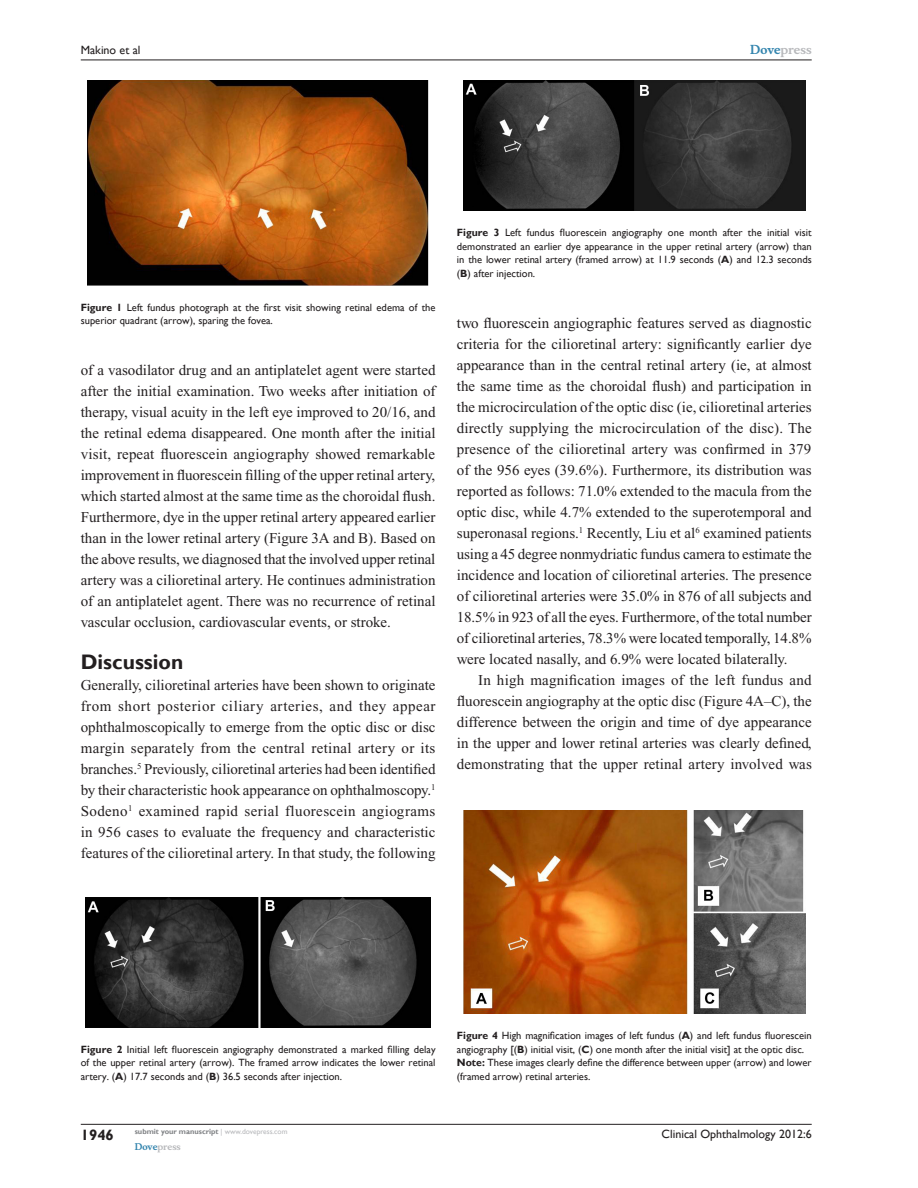
<style>
.page{position:relative;width:918px;height:1188px;background:#fff}
.page>*{position:absolute;margin:0;border:0;box-sizing:border-box;transform-origin:0 0}
.t1{font:700 21px "Gill Sans";color:#231f20}
.TxF{font:15px/21px "Times New Roman";color:#231f20;text-align:justify}
.Tx{font:15px/21px "Times New Roman";letter-spacing:.01em;color:#231f20;text-align:justify}
.RunFolio-V{font:700 15px "Gill Sans";color:#231f20}
.RunF-V{font:12px "Gill Sans";color:#231f20}
.RunH-V{font:12px "Gill Sans";color:#231f20}
.RunH-Brand-V{font:700 12px "Musee";color:#b8b9bc}
.FC{font:10.5px/13.5px "Gill Sans";color:#231f20}
.FigSNRI{font:10.5px/13.5px "Gill Sans";color:#231f20}
.RunF-Brand-V{font:700 9px "Musee";color:#b8b9bc}
.RunF-SubmityourMS-V{font:700 7.5px "Gill Sans";color:#808285}
.s1{color:#3485ae}
.s2{font-weight:700}
.s3{font-weight:400;color:#b8b9bc}
</style>
<div class="page">
<img style="left:87px;top:81px;width:342px;height:204px">
<img style="left:85px;top:898px;width:346px;height:129px">
<img style="left:463px;top:81px;width:342px;height:130px">
<img style="left:463px;top:810px;width:342px;height:204px">
<hr style="left:81px;top:1124px;width:731px;height:1px;background:#231f20">
<hr style="left:81px;top:60px;width:731px;height:1px;background:#231f20">
<p class="RunH-V" style="left:81px;top:43px;width:61px">Makino et al</p>
<p class="RunH-Brand-V" style="left:750px;top:43px;width:63px"><span class="s1">Dove</span>press</p>
<p class="FC" style="left:81px;top:300px;width:356px"><span class="s2">Figure 1</span> Left fundus photograph at the first visit showing retinal edema of the superior quadrant (arrow), sparing the fovea.</p>
<p class="TxF" style="left:81px;top:360px;width:356px">of a vasodilator drug and an antiplatelet agent were started after the initial examination. Two weeks after initiation of therapy, visual acuity in the left eye improved to 20/16, and the retinal edema disappeared. One month after the initial visit, repeat fluorescein angiography showed remarkable improvement in fluorescein filling of the upper retinal artery, which started almost at the same time as the choroidal flush.<br>Furthermore, dye in the upper retinal artery appeared earlier than in the lower retinal artery (Figure 3A and B). Based on the above results, we diagnosed that the involved upper retinal artery was a cilioretinal artery. He continues administration of an antiplatelet agent. There was no recurrence of retinal vascular occlusion, cardiovascular events, or stroke.</p>
<h1 class="t1" style="left:81px;top:649px;width:104px">Discussion</h1>
<p class="TxF" style="left:81px;top:675px;width:356px">Generally, cilioretinal arteries have been shown to originate from short posterior ciliary arteries, and they appear ophthalmoscopically to emerge from the optic disc or disc margin separately from the central retinal artery or its branches.<sup>5</sup> Previously, cilioretinal arteries had been identified by their characteristic hook appearance on ophthalmoscopy.<sup>1<br></sup>Sodeno<sup>1</sup> examined rapid serial fluorescein angiograms in 956 cases to evaluate the frequency and characteristic features of the cilioretinal artery. In that study, the following</p>
<p class="FC" style="left:457px;top:226px;width:356px;text-align:justify"><span class="s2">Figure 3</span> Left fundus fluorescein angiography one month after the initial visit demonstrated an earlier dye appearance in the upper retinal artery (arrow) than in the lower retinal artery (framed arrow) at 11.9 seconds (<span class="s2">A</span>) and 12.3 seconds (<span class="s2">B</span>) after injection.</p>
<p class="TxF" style="left:457px;top:313px;width:356px">two fluorescein angiographic features served as diagnostic criteria for the cilioretinal artery: significantly earlier dye appearance than in the central retinal artery (ie, at almost the same time as the choroidal flush) and participation in the microcirculation of the optic disc (ie, cilioretinal arteries directly supplying the microcirculation of the disc). The presence of the cilioretinal artery was confirmed in 379 of the 956 eyes (39.6%). Furthermore, its distribution was reported as follows: 71.0% extended to the macula from the optic disc, while 4.7% extended to the superotemporal and superonasal regions.<sup>1</sup> Recently, Liu et al<sup>6</sup> examined patients using a 45 degree nonmydriatic fundus camera to estimate the incidence and location of cilioretinal arteries. The presence of cilioretinal arteries were 35.0% in 876 of all subjects and 18.5% in 923 of all the eyes. Furthermore, of the total number of cilioretinal arteries, 78.3% were located temporally, 14.8% were located nasally, and 6.9% were located bilaterally.</p>
<p class="Tx" style="left:457px;top:670px;width:357px;text-indent:21px">In high magnification images of the left fundus and fluorescein angiography at the optic disc (Figure 4A–C), the difference between the origin and time of dye appearance in the upper and lower retinal arteries was clearly defined, demonstrating that the upper retinal artery involved was</p>
<p class="FC" style="left:81px;top:1042px;width:356px;text-align:justify"><span class="s2">Figure 2</span> Initial left fluorescein angiography demonstrated a marked filling delay of the upper retinal artery (arrow). The framed arrow indicates the lower retinal artery. (<span class="s2">A</span>) 17.7 seconds and (<span class="s2">B</span>) 36.5 seconds after injection.</p>
<p class="RunFolio-V" style="left:81px;top:1126px;width:35px">1946</p>
<p class="RunF-SubmityourMS-V" style="left:135px;top:1127px;width:154px">submit your manuscript <span class="s3">| www.dovepress.com</span></p>
<p class="RunF-Brand-V" style="left:135px;top:1141px;width:48px"><span class="s1">Dove</span>press</p>
<p class="FC" style="left:457px;top:1029px;width:356px"><span class="s2">Figure 4</span> High magnification images of left fundus (<span class="s2">A</span>) and left fundus fluorescein angiography [(<span class="s2">B</span>) initial visit, (<span class="s2">C</span>) one month after the initial visit] at the optic disc.</p>
<p class="FigSNRI" style="left:457px;top:1056px;width:356px"><span class="s2">Note:</span> These images clearly define the difference between upper (arrow) and lower (framed arrow) retinal arteries.</p>
<p class="RunF-V" style="left:662px;top:1127px;width:152px">Clinical Ophthalmology 2012:6</p>
</div>
